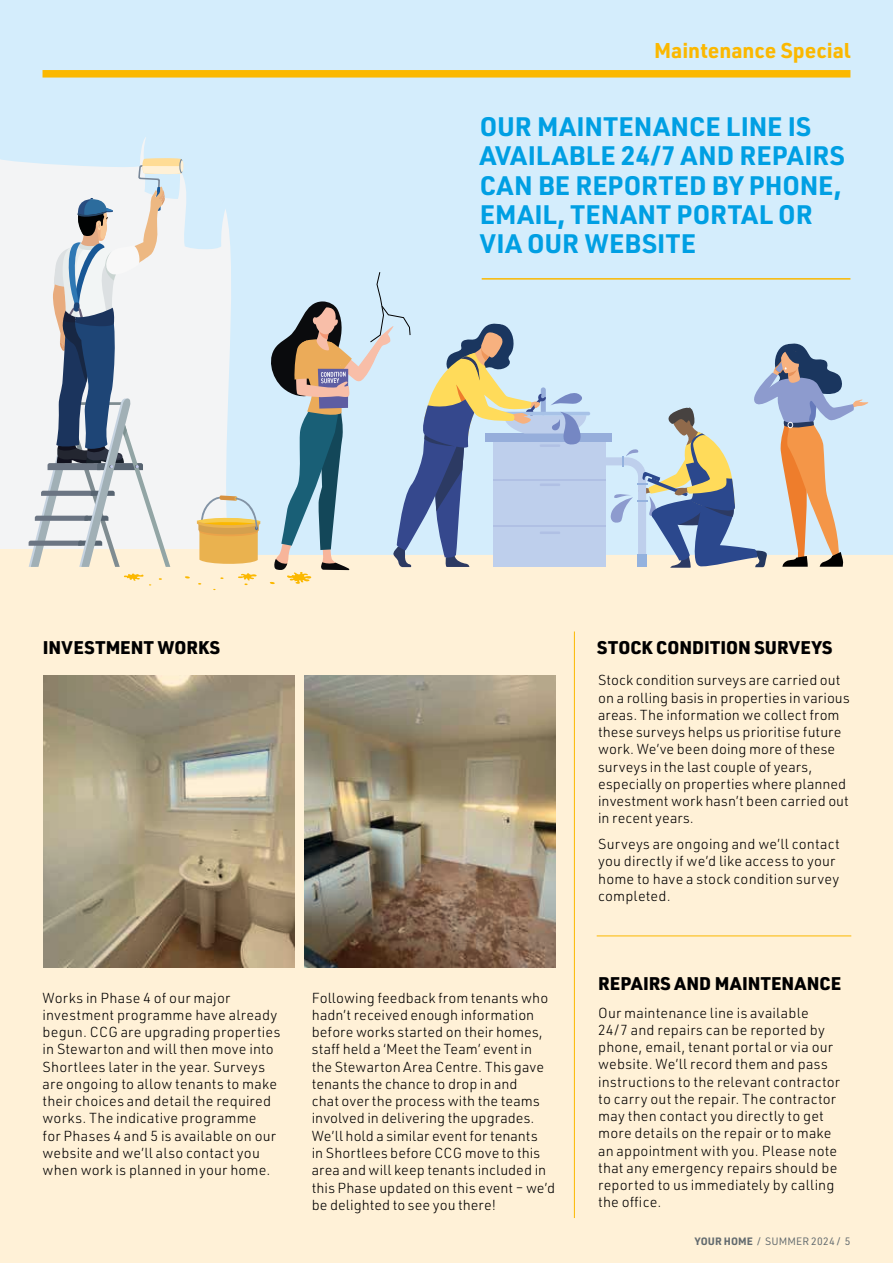
<style>
.page{position:relative;width:893px;height:1263px;background:#fff}
.page>*{position:absolute;margin:0;border:0;box-sizing:border-box;transform-origin:0 0}
.t1{font:700 26.25px/29.2px "URWDIN";letter-spacing:.015em;color:#009fe3}
.t2{font:700 21px "URWDIN";color:#fbb800}
.t3{font:900 18px "URWDIN";letter-spacing:.015em;color:#000}
.t4{font:300 14.25px/17.2px "URWDIN";letter-spacing:.01em;color:#000}
.t5{font:10.5px "URWDIN";letter-spacing:.02em;color:#626a6e}
.s1{font-weight:700}
</style>
<div class="page">
<div style="left:0;top:550px;width:893px;height:713px;background:#fff1d7"></div>
<div style="left:0;top:0;width:893px;height:555px;background:#d4edfc"></div>
<svg style="left:124px;top:573px;width:27px;height:12px"></svg>
<hr style="left:179px;top:159px;width:4px;height:14px;background:#8898a4;border-radius:50%">
<svg style="left:180px;top:160px;width:4px;height:12px"></svg>
<svg style="left:29px;top:158px;width:152px;height:409px"></svg>
<div style="left:493px;top:440px;width:113px;height:127px;background:#becfec"></div>
<hr style="left:493px;top:479px;width:113px;height:1px;background:#b0c0e4">
<hr style="left:493px;top:525px;width:113px;height:1px;background:#b0c0e4">
<div style="left:486px;top:433px;width:126px;height:9px;background:#96aedb"></div>
<hr style="left:500px;top:412px;width:90px;height:3px;background:#a7c2e7;border-radius:2px">
<svg style="left:197px;top:271px;width:389px;height:319px"></svg>
<svg style="left:606px;top:341px;width:262px;height:227px;background:#bec9d1"></svg>
<img style="left:43px;top:675px;width:251px;height:292px">
<img style="left:305px;top:675px;width:251px;height:292px">
<hr style="left:574px;top:631px;width:1px;height:587px;background:#fbb800">
<hr style="left:597px;top:935px;width:254px;height:1px;background:#fbb800">
<div style="left:43px;top:70px;width:807px;height:8px;background:#fbb800"></div>
<hr style="left:482px;top:278px;width:368px;height:2px;background:#fbb800">
<h2 class="t2" style="left:654px;top:36px;width:198px">Maintenance Special</h2>
<h1 class="t1" style="left:480px;top:111px;width:366px">OUR MAINTENANCE LINE IS<br>AVAILABLE 24/7 AND REPAIRS<br>CAN BE REPORTED BY PHONE,<br>EMAIL, TENANT PORTAL OR<br>VIA OUR WEBSITE</h1>
<p class="t3" style="left:43px;top:635px;width:179px">INVESTMENT WORKS</p>
<p class="t3" style="left:597px;top:635px;width:237px">STOCK CONDITION SURVEYS</p>
<p class="t4" style="left:43px;top:988px;width:239px">Works in Phase 4 of our major investment programme have already begun. CCG are upgrading properties in Stewarton and will then move into Shortlees later in the year. Surveys are ongoing to allow tenants to make their choices and detail the required works. The indicative programme<br>for Phases 4 and 5 is available on our website and we’ll also contact you when work is planned in your home.</p>
<p class="t4" style="left:312px;top:988px;width:245px">Following feedback from tenants who hadn’t received enough information before works started on their homes, staff held a ‘Meet the Team’ event in the Stewarton Area Centre. This gave tenants the chance to drop in and<br>chat over the process with the teams involved in delivering the upgrades.<br>We’ll hold a similar event for tenants<br>in Shortlees before CCG move to this area and will keep tenants included in this Phase updated on this event – we’d be delighted to see you there!</p>
<p class="t4" style="left:598px;top:671px;width:253px">Stock condition surveys are carried out on a rolling basis in properties in various areas. The information we collect from these surveys helps us prioritise future work. We’ve been doing more of these surveys in the last couple of years, especially on properties where planned investment work hasn’t been carried out in recent years.</p>
<p class="t4" style="left:598px;top:835px;width:243px">Surveys are ongoing and we’ll contact you directly if we’d like access to your home to have a stock condition survey completed.</p>
<p class="t3" style="left:598px;top:971px;width:245px">REPAIRS AND MAINTENANCE</p>
<p class="t4" style="left:598px;top:1003px;width:243px">Our maintenance line is available 24/7 and repairs can be reported by phone, email, tenant portal or via our website. We’ll record them and pass instructions to the relevant contractor to carry out the repair. The contractor may then contact you directly to get more details on the repair or to make an appointment with you. Please note that any emergency repairs should be reported to us immediately by calling the office.</p>
<p class="t5" style="left:695px;top:1234px;width:157px"><span class="s1">YOUR HOME</span> / SUMMER 2024 / 5</p>
</div>
